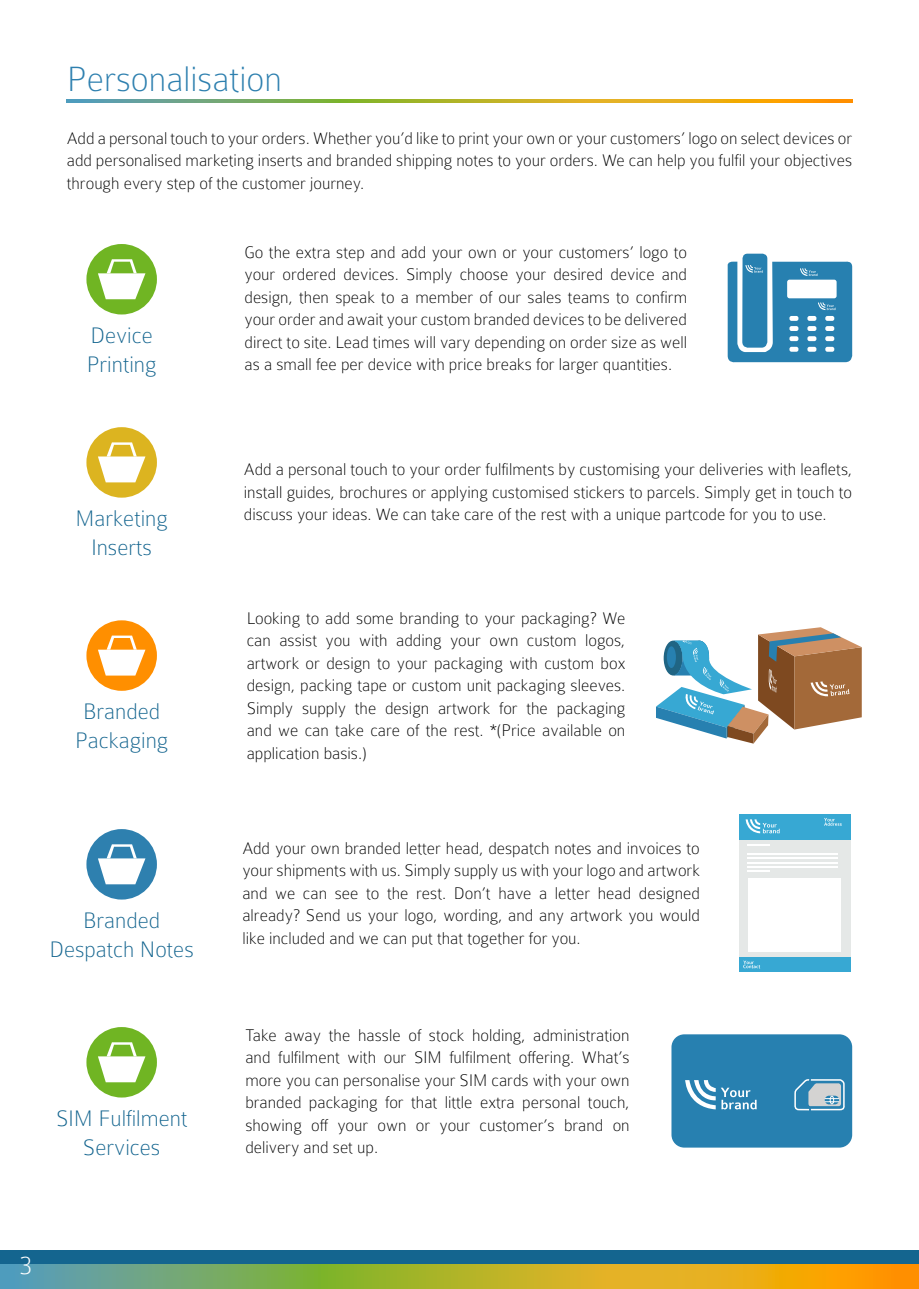
<style>
.page{position:relative;width:919px;height:1289px;background:#fff}
.page>*{position:absolute;margin:0;border:0;box-sizing:border-box;transform-origin:0 0}
.t1{font:100 37.5px "Colaborate";color:#2e80af}
.t2{font:100 28.2px "Colaborate";color:#fff}
.t3{font:100 24px/28.8px "Colaborate";color:#14658f;text-align:center}
.t4{font:100 18px/22.5px "Colaborate";color:#000;text-align:justify}
</style>
<div class="page">
<svg style="left:67px;top:100px;width:785px;height:2px;background:#afab3d"></svg>
<div style="left:86px;top:427px;width:71px;height:70px;background:#dcb420;border-radius:50%"></div>
<svg style="left:98px;top:442px;width:47px;height:40px"></svg>
<div style="left:86px;top:244px;width:71px;height:70px;background:#70b523;border-radius:50%"></div>
<svg style="left:98px;top:259px;width:47px;height:40px"></svg>
<svg style="left:727px;top:254px;width:125px;height:109px"></svg>
<div style="left:86px;top:620px;width:71px;height:70px;background:#ff8f00;border-radius:50%"></div>
<svg style="left:98px;top:635px;width:47px;height:40px"></svg>
<svg style="left:656px;top:627px;width:205px;height:116px"></svg>
<div style="left:86px;top:829px;width:71px;height:70px;background:#2e80af;border-radius:50%"></div>
<svg style="left:98px;top:844px;width:47px;height:40px"></svg>
<div style="left:739px;top:815px;width:111px;height:156px;background:#e5e8e7"></div>
<div style="left:739px;top:814px;width:111px;height:26px;background:#37a8d3"></div>
<svg style="left:745px;top:819px;width:34px;height:14px"></svg>
<svg style="left:824px;top:818px;width:17px;height:7px"></svg>
<div style="left:739px;top:957px;width:111px;height:14px;background:#37a8d3"></div>
<svg style="left:743px;top:960px;width:17px;height:8px"></svg>
<hr style="left:747px;top:844px;width:23px;height:2px;background:#fff">
<hr style="left:747px;top:853px;width:91px;height:1px;background:#fff">
<hr style="left:747px;top:857px;width:91px;height:2px;background:#fff">
<hr style="left:747px;top:861px;width:91px;height:2px;background:#fff">
<hr style="left:747px;top:866px;width:91px;height:1px;background:#fff">
<div style="left:748px;top:877px;width:92px;height:74px;background:#fff"></div>
<svg style="left:747px;top:870px;width:23px;height:1px"></svg>
<div style="left:86px;top:1027px;width:71px;height:70px;background:#70b523;border-radius:50%"></div>
<svg style="left:98px;top:1042px;width:47px;height:40px"></svg>
<div style="left:671px;top:1034px;width:181px;height:113px;background:#2780b0;border-radius:13px"></div>
<svg style="left:685px;top:1080px;width:71px;height:29px"></svg>
<svg style="left:794px;top:1079px;width:51px;height:32px"></svg>
<div style="left:0;top:1250px;width:918px;height:26px;background:#14658f"></div>
<svg style="left:0;top:1264px;width:918px;height:24px;background:#afab3d"></svg>
<p class="t1" style="left:67px;top:60px;width:217px">Personalisation</p>
<p class="t4" style="left:67px;top:127px;width:786px">Add a personal touch to your orders. Whether you’d like to print your own or your customers’ logo on select devices or add personalised marketing inserts and branded shipping notes to your orders. We can help you fulfil your objectives through every step of the customer journey.</p>
<p class="t3" style="left:87px;top:321px;width:71px;text-align:left">Device<br>Printing</p>
<p class="t4" style="left:244px;top:240px;width:444px">Go the extra step and add your own or your customers’ logo to your ordered devices. Simply choose your desired device and design, then speak to a member of our sales teams to confirm your order and await your custom branded devices to be delivered direct to site. Lead times will vary depending on order size as well as a small fee per device with price breaks for larger quantities.</p>
<p class="t4" style="left:244px;top:458px;width:609px">Add a personal touch to your order fulfilments by customising your deliveries with leaflets, install guides, brochures or applying customised stickers to parcels. Simply get in touch to</p>
<p class="t3" style="left:76px;top:504px;width:94px">Marketing</p>
<p class="t4" style="left:244px;top:503px;width:584px">discuss your ideas. We can take care of the rest with a unique partcode for you to use.</p>
<p class="t3" style="left:91px;top:533px;width:62px">Inserts</p>
<p class="t3" style="left:75px;top:697px;width:95px">Branded<br>Packaging</p>
<p class="t3" style="left:49px;top:906px;width:146px">Branded<br>Despatch Notes</p>
<p class="t3" style="left:56px;top:1103px;width:133px">SIM Fulfilment<br>Services</p>
<p class="t4" style="left:247px;top:607px;width:380px">Looking to add some branding to your packaging? We can assist you with adding your own custom logos, artwork or design to your packaging with custom box design, packing tape or custom unit packaging sleeves.<br>Simply supply the design artwork for the packaging and we can take care of the rest. *(Price available on application basis.)</p>
<p class="t4" style="left:242px;top:836px;width:459px">Add your own branded letter head, despatch notes and invoices to your shipments with us. Simply supply us with your logo and artwork and we can see to the rest. Don’t have a letter head designed already? Send us your logo, wording, and any artwork you would like included and we can put that together for you.</p>
<p class="t4" style="left:245px;top:1023px;width:386px">Take away the hassle of stock holding, administration and fulfilment with our SIM fulfilment offering. What’s more you can personalise your SIM cards with your own branded packaging for that little extra personal touch, showing off your own or your customer’s brand on delivery and set up.</p>
<p class="t2" style="left:20px;top:1250px;width:14px">3</p>
</div>
